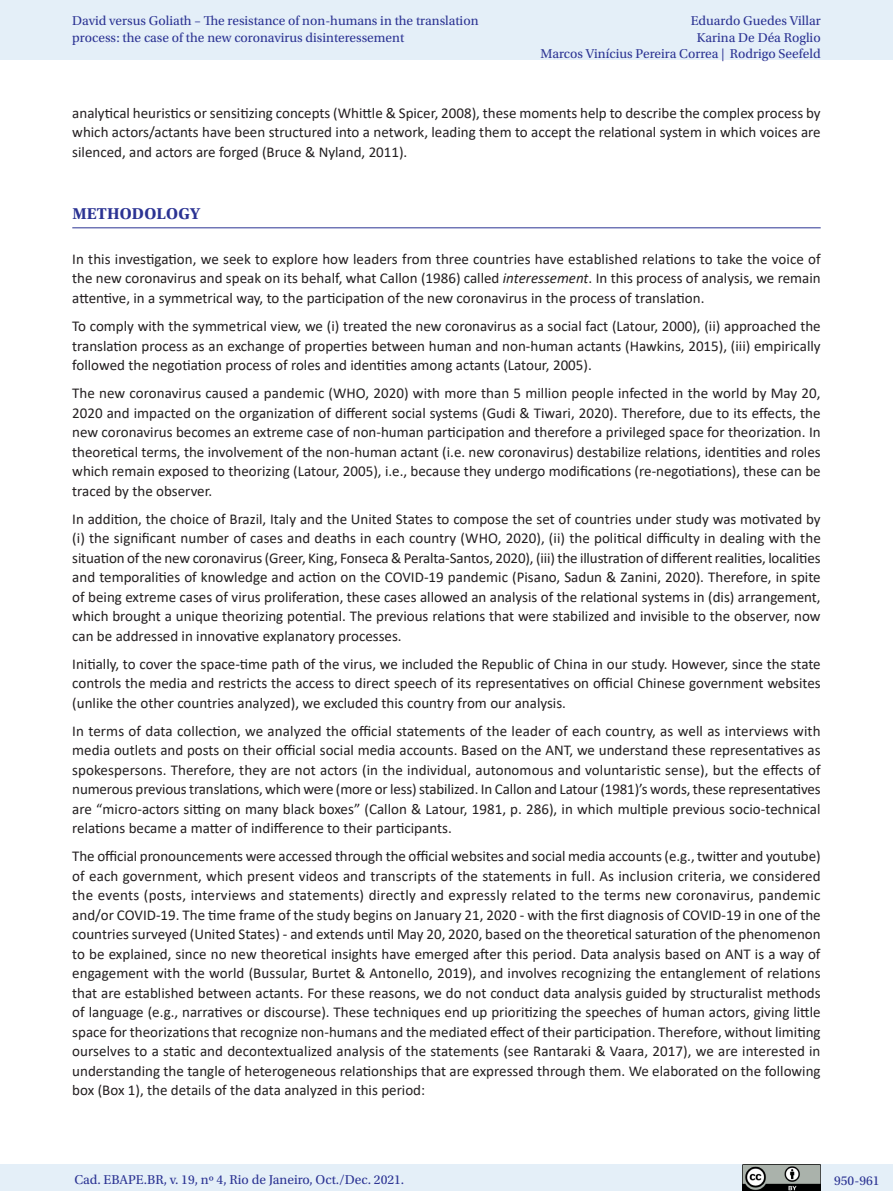
<style>
.page{position:relative;width:893px;height:1191px;background:#fff}
.page>*{position:absolute;margin:0;border:0;box-sizing:border-box;transform-origin:0 0}
._07_1_sub_1{font:700 16.5px "Utopia Std";letter-spacing:.01em;color:#2b3393}
._06_0_texto{font:15px/19.5px "Calibri";color:#231f20;text-align:justify}
.t1{font:13.5px/16.5px "Utopia Std";color:#2b3393}
.s1{font-style:italic}
</style>
<div class="page">
<div style="left:0;top:0;width:893px;height:60px;background:#e4eff8"></div>
<div style="left:0;top:1164px;width:893px;height:27px;background:#e4eff8"></div>
<img style="left:743px;top:1164px;width:78px;height:27px">
<hr style="left:72px;top:227px;width:749px;height:1px;background:#2b3393">
<p class="t1" style="left:72px;top:13px;width:408px">David versus Goliath – The resistance of non-humans in the translation process: the case of the new coronavirus disinteressement</p>
<p class="t1" style="left:541px;top:13px;width:282px;text-align:right">Eduardo Guedes Villar<br>Karina De Déa Roglio<br>Marcos Vinícius Pereira Correa | Rodrigo Seefeld</p>
<p class="_06_0_texto" style="left:72px;top:102px;width:750px">analytical heuristics or sensitizing concepts (Whittle &amp; Spicer, 2008), these moments help to describe the complex process by which actors/actants have been structured into a network, leading them to accept the relational system in which voices are silenced, and actors are forged (Bruce &amp; Nyland, 2011).</p>
<p class="_07_1_sub_1" style="left:72px;top:204px;width:129px">METHODOLOGY</p>
<p class="_06_0_texto" style="left:72px;top:249px;width:750px">In this investigation, we seek to explore how leaders from three countries have established relations to take the voice of the new coronavirus and speak on its behalf, what Callon (1986) called <span class="s1">interessement</span>. In this process of analysis, we remain attentive, in a symmetrical way, to the participation of the new coronavirus in the process of translation.</p>
<p class="_06_0_texto" style="left:72px;top:316px;width:750px">To comply with the symmetrical view, we (i) treated the new coronavirus as a social fact (Latour, 2000), (ii) approached the translation process as an exchange of properties between human and non-human actants (Hawkins, 2015), (iii) empirically followed the negotiation process of roles and identities among actants (Latour, 2005).</p>
<p class="_06_0_texto" style="left:72px;top:383px;width:750px">The new coronavirus caused a pandemic (WHO, 2020) with more than 5 million people infected in the world by May 20, 2020 and impacted on the organization of different social systems (Gudi &amp; Tiwari, 2020). Therefore, due to its effects, the new coronavirus becomes an extreme case of non-human participation and therefore a privileged space for theorization. In theoretical terms, the involvement of the non-human actant (i.e. new coronavirus) destabilize relations, identities and roles which remain exposed to theorizing (Latour, 2005), i.e., because they undergo modifications (re-negotiations), these can be traced by the observer.</p>
<p class="_06_0_texto" style="left:72px;top:508px;width:750px">In addition, the choice of Brazil, Italy and the United States to compose the set of countries under study was motivated by (i) the significant number of cases and deaths in each country (WHO, 2020), (ii) the political difficulty in dealing with the situation of the new coronavirus (Greer, King, Fonseca &amp; Peralta-Santos, 2020), (iii) the illustration of different realities, localities and temporalities of knowledge and action on the COVID-19 pandemic (Pisano, Sadun &amp; Zanini, 2020). Therefore, in spite of being extreme cases of virus proliferation, these cases allowed an analysis of the relational systems in (dis) arrangement, which brought a unique theorizing potential. The previous relations that were stabilized and invisible to the observer, now can be addressed in innovative explanatory processes.</p>
<p class="_06_0_texto" style="left:72px;top:653px;width:750px">Initially, to cover the space-time path of the virus, we included the Republic of China in our study. However, since the state controls the media and restricts the access to direct speech of its representatives on official Chinese government websites (unlike the other countries analyzed), we excluded this country from our analysis.</p>
<p class="_06_0_texto" style="left:72px;top:720px;width:750px">In terms of data collection, we analyzed the official statements of the leader of each country, as well as interviews with media outlets and posts on their official social media accounts. Based on the ANT, we understand these representatives as spokespersons. Therefore, they are not actors (in the individual, autonomous and voluntaristic sense), but the effects of numerous previous translations, which were (more or less) stabilized. In Callon and Latour (1981)’s words, these representatives are “micro-actors sitting on many black boxes” (Callon &amp; Latour, 1981, p. 286), in which multiple previous socio-technical relations became a matter of indifference to their participants.</p>
<p class="_06_0_texto" style="left:72px;top:846px;width:750px">The official pronouncements were accessed through the official websites and social media accounts (e.g., twitter and youtube) of each government, which present videos and transcripts of the statements in full. As inclusion criteria, we considered the events (posts, interviews and statements) directly and expressly related to the terms new coronavirus, pandemic and/or COVID-19. The time frame of the study begins on January 21, 2020 - with the first diagnosis of COVID-19 in one of the countries surveyed (United States) - and extends until May 20, 2020, based on the theoretical saturation of the phenomenon to be explained, since no new theoretical insights have emerged after this period. Data analysis based on ANT is a way of engagement with the world (Bussular, Burtet &amp; Antonello, 2019), and involves recognizing the entanglement of relations that are established between actants. For these reasons, we do not conduct data analysis guided by structuralist methods of language (e.g., narratives or discourse). These techniques end up prioritizing the speeches of human actors, giving little space for theorizations that recognize non-humans and the mediated effect of their participation. Therefore, without limiting ourselves to a static and decontextualized analysis of the statements (see Rantaraki &amp; Vaara, 2017), we are interested in understanding the tangle of heterogeneous relationships that are expressed through them. We elaborated on the following box (Box 1), the details of the data analyzed in this period:</p>
<p class="t1" style="left:74px;top:1171px;width:332px">Cad. EBAPE.BR, v. 19, nº 4, Rio de Janeiro, Oct./Dec. 2021.</p>
<p class="t1" style="left:834px;top:1172px;width:47px">950-961</p>
</div>
